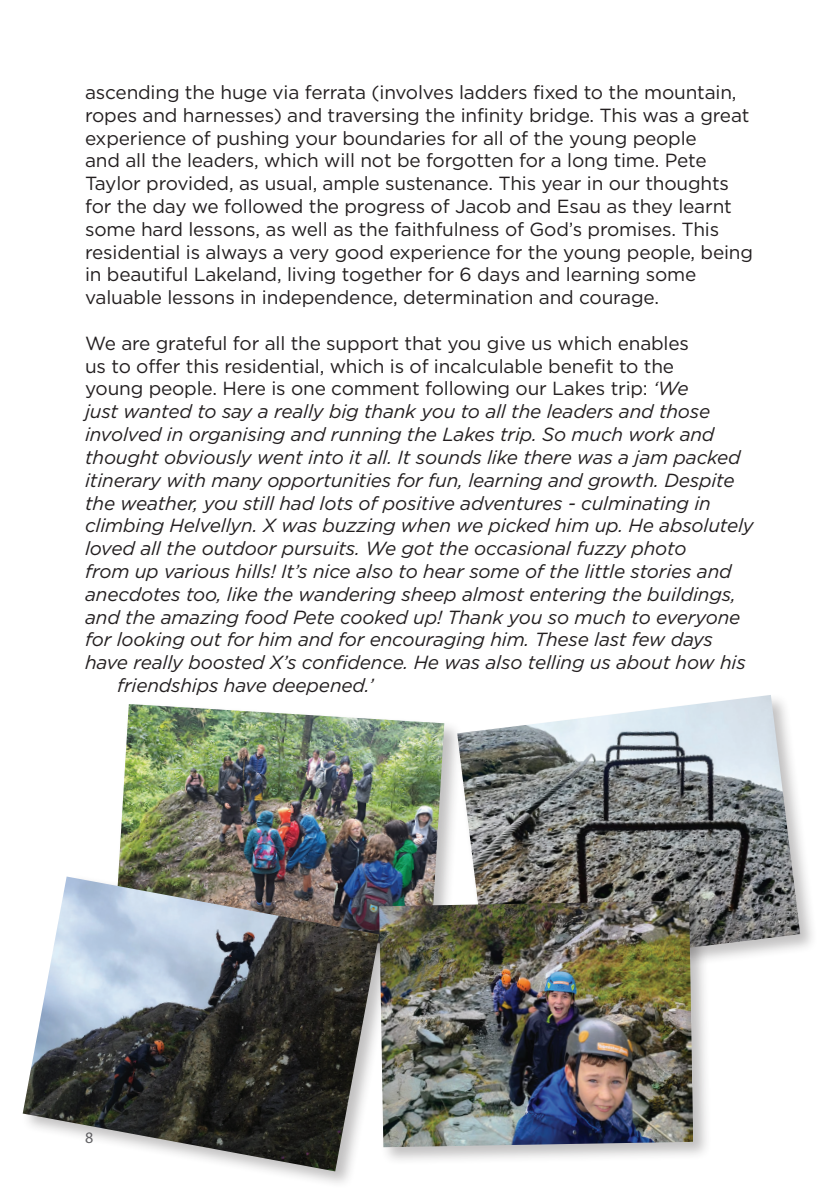
<style>
.page{position:relative;width:840px;height:1191px;background:#fff}
.page>*{position:absolute;margin:0;border:0;box-sizing:border-box;transform-origin:0 0}
.t1{font:19px/22.8px "Gotham";letter-spacing:-.01em;color:#231f20}
.t2{font:italic 19px "Gotham";letter-spacing:-.01em;color:#231f20}
.t3{font:16px "Myriad Pro";color:#636366}
.s1{font-style:italic}
</style>
<div class="page">
<div style="left:454px;top:692px;width:364px;height:298px;background:#231f20;opacity:.28"></div>
<img style="left:457px;top:695px;width:342px;height:277px">
<div style="left:113px;top:701px;width:349px;height:264px;background:#231f20;opacity:.28"></div>
<img style="left:115px;top:704px;width:329px;height:194px">
<div style="left:376px;top:898px;width:335px;height:267px;background:#231f20;opacity:.28"></div>
<img style="left:397px;top:901px;width:296px;height:246px">
<div style="left:20px;top:874px;width:377px;height:315px;background:#231f20;opacity:.28"></div>
<img style="left:23px;top:876px;width:356px;height:295px">
<p class="t1" style="left:85px;top:80px;width:669px">ascending the huge via ferrata (involves ladders fixed to the mountain, ropes and harnesses) and traversing the infinity bridge. This was a great experience of pushing your boundaries for all of the young people<br>and all the leaders, which will not be forgotten for a long time. Pete Taylor provided, as usual, ample sustenance. This year in our thoughts for the day we followed the progress of Jacob and Esau as they learnt some hard lessons, as well as the faithfulness of God’s promises. This residential is always a very good experience for the young people, being in beautiful Lakeland, living together for 6 days and learning some valuable lessons in independence, determination and courage.</p>
<p class="t1" style="left:85px;top:331px;width:605px">We are grateful for all the support that you give us which enables</p>
<p class="t1" style="left:85px;top:354px;width:590px">us to offer this residential, which is of incalculable benefit to the</p>
<p class="t1" style="left:85px;top:377px;width:604px">young people. Here is one comment following our Lakes trip: <span class="s1">‘We</span></p>
<p class="t2" style="left:85px;top:399px;width:626px">just wanted to say a really big thank you to all the leaders and those</p>
<p class="t2" style="left:85px;top:422px;width:630px">involved in organising and running the Lakes trip. So much work and</p>
<p class="t2" style="left:85px;top:445px;width:656px">thought obviously went into it all. It sounds like there was a jam packed</p>
<p class="t2" style="left:85px;top:468px;width:650px">itinerary with many opportunities for fun, learning and growth. Despite</p>
<p class="t2" style="left:85px;top:490px;width:627px">the weather, you still had lots of positive adventures - culminating in</p>
<p class="t2" style="left:85px;top:513px;width:670px">climbing Helvellyn. X was buzzing when we picked him up. He absolutely</p>
<p class="t2" style="left:85px;top:536px;width:602px">loved all the outdoor pursuits. We got the occasional fuzzy photo</p>
<p class="t2" style="left:85px;top:559px;width:647px">from up various hills! It’s nice also to hear some of the little stories and</p>
<p class="t2" style="left:85px;top:582px;width:651px">anecdotes too, like the wandering sheep almost entering the buildings,</p>
<p class="t2" style="left:85px;top:604px;width:656px">and the amazing food Pete cooked up! Thank you so much to everyone</p>
<p class="t2" style="left:85px;top:627px;width:629px">for looking out for him and for encouraging him. These last few days</p>
<p class="t2" style="left:85px;top:650px;width:661px">have really boosted X’s confidence. He was also telling us about how his</p>
<p class="t2" style="left:117px;top:673px;width:258px">friendships have deepened.’</p>
<p class="t3" style="left:85px;top:1127px;width:10px">8</p>
</div>
